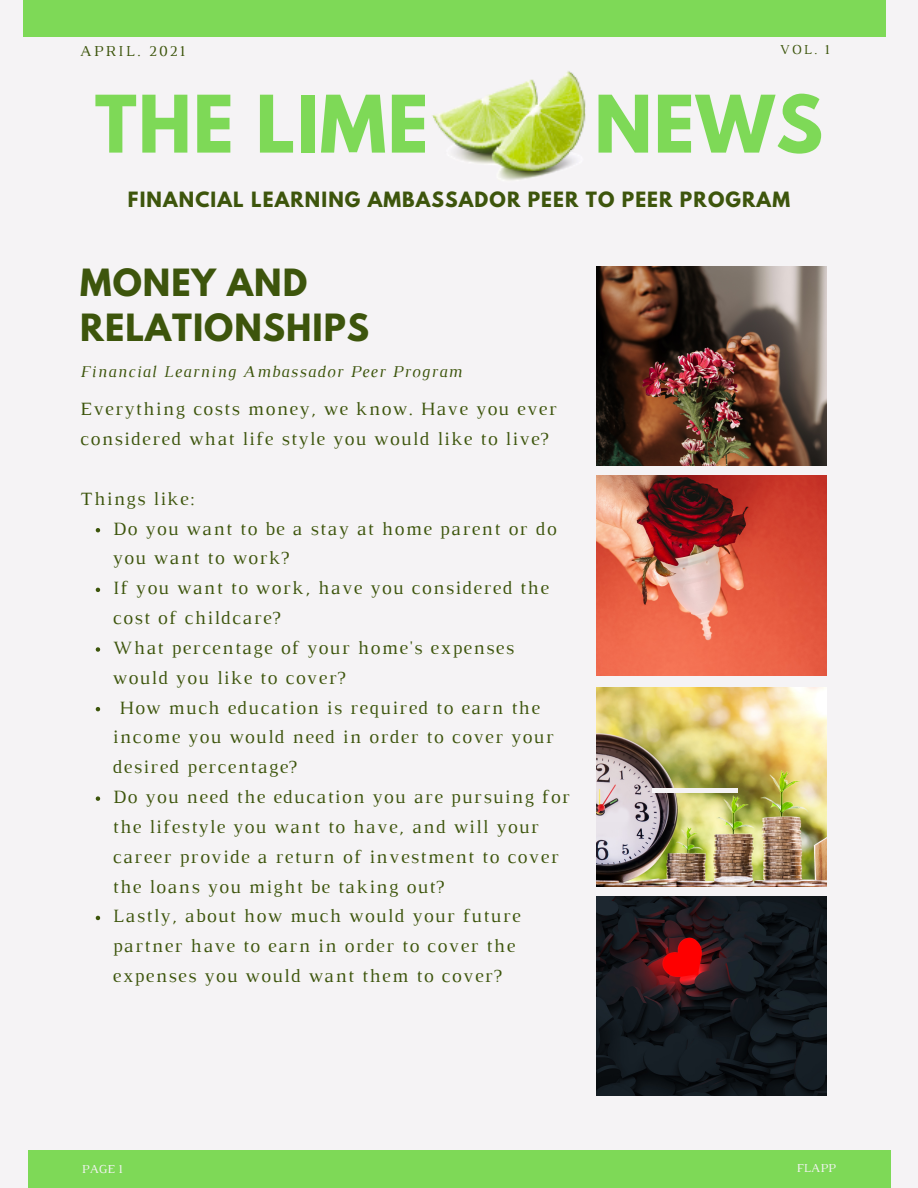
<style>
.page{position:relative;width:918px;height:1188px;background:#f5f3f5}
.page>*{position:absolute;margin:0;border:0;box-sizing:border-box;transform-origin:0 0}
.t1{font:700 70.2px "League Spartan";letter-spacing:.02em;color:#7ed957}
.t2{font:700 33.3px/45.8px "League Spartan";letter-spacing:.03em;color:#3d550c}
.t3{font:19.2px/29.8px "Luthier";letter-spacing:.07em;color:#3d550c}
.t4{font:700 18.75px "League Spartan";letter-spacing:.06em;color:#3d550c}
.t5{font:italic 16.8px "Luthier";letter-spacing:.07em;color:#3d550c}
.t6{font:15.45px "Luthier";letter-spacing:.14em;color:#3d550c}
.t7{font:13.95px "Luthier";color:#3d550c}
.t8{font:12.45px "Luthier";color:#f5f3f5}
</style>
<div class="page">
<div style="left:28px;top:1151px;width:863px;height:37px;background:#7ed957"></div>
<div style="left:24px;top:0;width:862px;height:37px;background:#7ed957"></div>
<img style="left:597px;top:687px;width:229px;height:200px">
<img style="left:597px;top:897px;width:229px;height:199px">
<div style="left:652px;top:788px;width:86px;height:5px;background:#f5f3f5"></div>
<svg style="left:96px;top:528px;width:4px;height:4px"></svg>
<svg style="left:96px;top:588px;width:4px;height:4px"></svg>
<svg style="left:96px;top:647px;width:4px;height:5px"></svg>
<svg style="left:96px;top:707px;width:4px;height:4px"></svg>
<svg style="left:96px;top:796px;width:4px;height:5px"></svg>
<svg style="left:96px;top:916px;width:4px;height:4px"></svg>
<img style="left:432px;top:71px;width:154px;height:109px">
<img style="left:597px;top:267px;width:229px;height:199px">
<img style="left:597px;top:476px;width:229px;height:199px">
<p class="t6" style="left:80px;top:45px;width:106px">APRIL. 2021</p>
<p class="t7" style="left:780px;top:45px;width:51px">VOL. 1</p>
<p class="t1" style="left:95px;top:89px;width:335px">THE LIME</p>
<p class="t1" style="left:594px;top:89px;width:230px">NEWS</p>
<p class="t4" style="left:128px;top:190px;width:664px">FINANCIAL LEARNING AMBASSADOR PEER TO PEER PROGRAM</p>
<p class="t2" style="left:80px;top:264px;width:291px">MONEY AND<br>RELATIONSHIPS</p>
<p class="t5" style="left:80px;top:366px;width:383px">Financial Learning Ambassador Peer Program</p>
<p class="t3" style="left:80px;top:396px;width:478px">Everything costs money, we know. Have you ever considered what life style you would like to live?</p>
<p class="t3" style="left:80px;top:485px;width:116px">Things like:</p>
<p class="t3" style="left:113px;top:515px;width:445px">Do you want to be a stay at home parent or do you want to work?</p>
<p class="t3" style="left:113px;top:575px;width:438px">If you want to work, have you considered the cost of childcare?</p>
<p class="t3" style="left:113px;top:634px;width:403px">What percentage of your home's expenses would you like to cover?</p>
<p class="t3" style="left:113px;top:694px;width:442px;text-indent:7px">How much education is required to earn the income you would need in order to cover your desired percentage?</p>
<p class="t3" style="left:113px;top:783px;width:459px">Do you need the education you are pursuing for the lifestyle you want to have, and will your career provide a return of investment to cover the loans you might be taking out?</p>
<p class="t3" style="left:113px;top:903px;width:409px">Lastly, about how much would your future partner have to earn in order to cover the expenses you would want them to cover?</p>
<p class="t8" style="left:82px;top:1164px;width:42px">PAGE 1</p>
<p class="t8" style="left:797px;top:1164px;width:41px">FLAPP</p>
</div>
